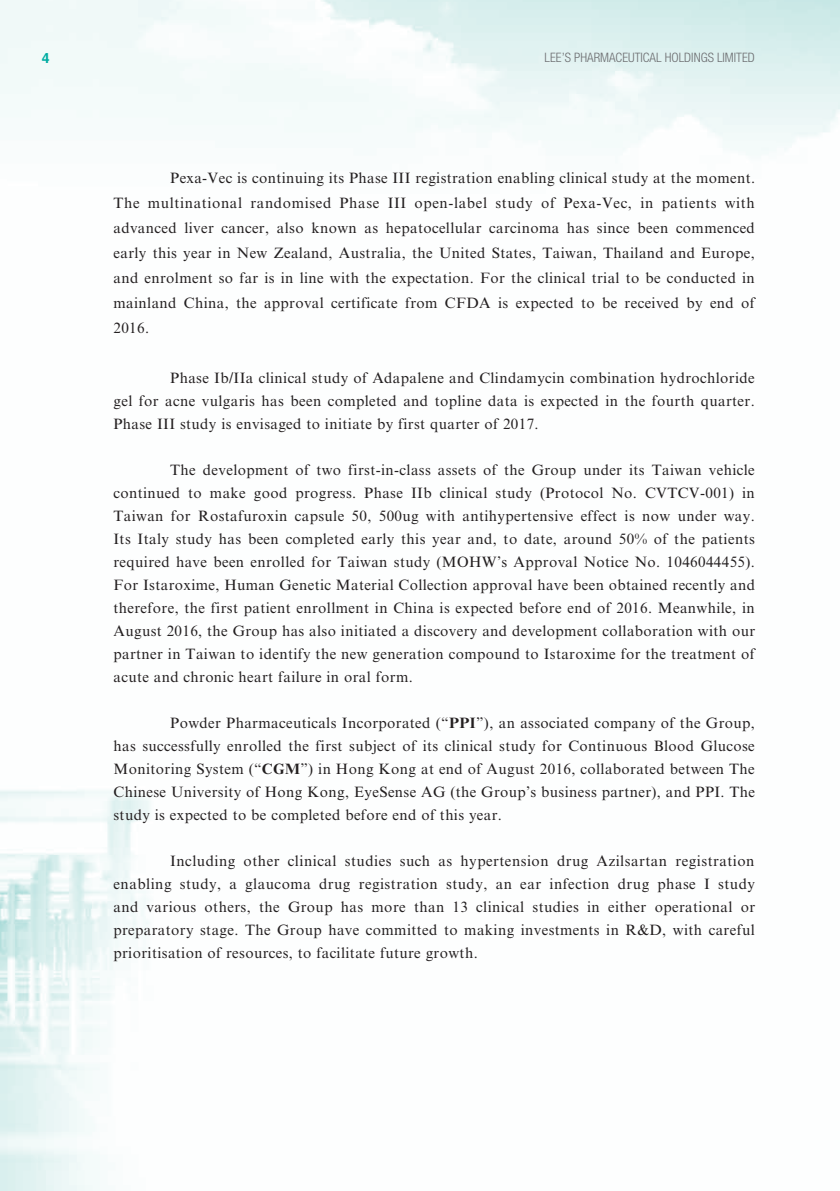
<style>
.page{position:relative;width:840px;height:1191px;background:#fff}
.page>*{position:absolute;margin:0;border:0;box-sizing:border-box;transform-origin:0 0}
.t1{font:15px/23px "Times New Roman MT Std";letter-spacing:.025em;color:#231f20;text-align:justify}
.t2{font:700 14px "Helvetica LT Std";color:#00aca2}
.t3{font:300 condensed 13px "Helvetica Neue LT Std";color:#6c6d70}
.s1{font-weight:700}
</style>
<div class="page">
<img style="left:0;top:0;width:839px;height:1191px">
<p class="t2" style="left:42px;top:50px;width:9px">4</p>
<p class="t3" style="left:544px;top:50px;width:212px">LEE’S PHARMACEUTICAL HOLDINGS LIMITED</p>
<p class="t1" style="left:113px;top:165px;width:642px;line-height:25px;text-indent:57px">Pexa-Vec is continuing its Phase III registration enabling clinical study at the moment.<br>The multinational randomised Phase III open-label study of Pexa-Vec, in patients with advanced liver cancer, also known as hepatocellular carcinoma has since been commenced early this year in New Zealand, Australia, the United States, Taiwan, Thailand and Europe, and enrolment so far is in line with the expectation. For the clinical trial to be conducted in mainland China, the approval certificate from CFDA is expected to be received by end of 2016.</p>
<p class="t1" style="left:113px;top:366px;width:642px;text-indent:57px">Phase Ib/IIa clinical study of Adapalene and Clindamycin combination hydrochloride gel for acne vulgaris has been completed and topline data is expected in the fourth quarter.<br>Phase III study is envisaged to initiate by first quarter of 2017.</p>
<p class="t1" style="left:113px;top:458px;width:643px;text-indent:57px">The development of two first-in-class assets of the Group under its Taiwan vehicle continued to make good progress. Phase IIb clinical study (Protocol No. CVTCV-001) in Taiwan for Rostafuroxin capsule 50, 500ug with antihypertensive effect is now under way.<br>Its Italy study has been completed early this year and, to date, around 50% of the patients required have been enrolled for Taiwan study (MOHW’s Approval Notice No. 1046044455).<br>For Istaroxime, Human Genetic Material Collection approval have been obtained recently and therefore, the first patient enrollment in China is expected before end of 2016. Meanwhile, in August 2016, the Group has also initiated a discovery and development collaboration with our partner in Taiwan to identify the new generation compound to Istaroxime for the treatment of acute and chronic heart failure in oral form.</p>
<p class="t1" style="left:113px;top:711px;width:642px;text-indent:57px">Powder Pharmaceuticals Incorporated (“<span class="s1">PPI</span>”), an associated company of the Group, has successfully enrolled the first subject of its clinical study for Continuous Blood Glucose Monitoring System (“<span class="s1">CGM</span>”) in Hong Kong at end of August 2016, collaborated between The Chinese University of Hong Kong, EyeSense AG (the Group’s business partner), and PPI. The study is expected to be completed before end of this year.</p>
<p class="t1" style="left:113px;top:849px;width:642px;text-indent:57px">Including other clinical studies such as hypertension drug Azilsartan registration enabling study, a glaucoma drug registration study, an ear infection drug phase I study and various others, the Group has more than 13 clinical studies in either operational or preparatory stage. The Group have committed to making investments in R&amp;D, with careful prioritisation of resources, to facilitate future growth.</p>
</div>
